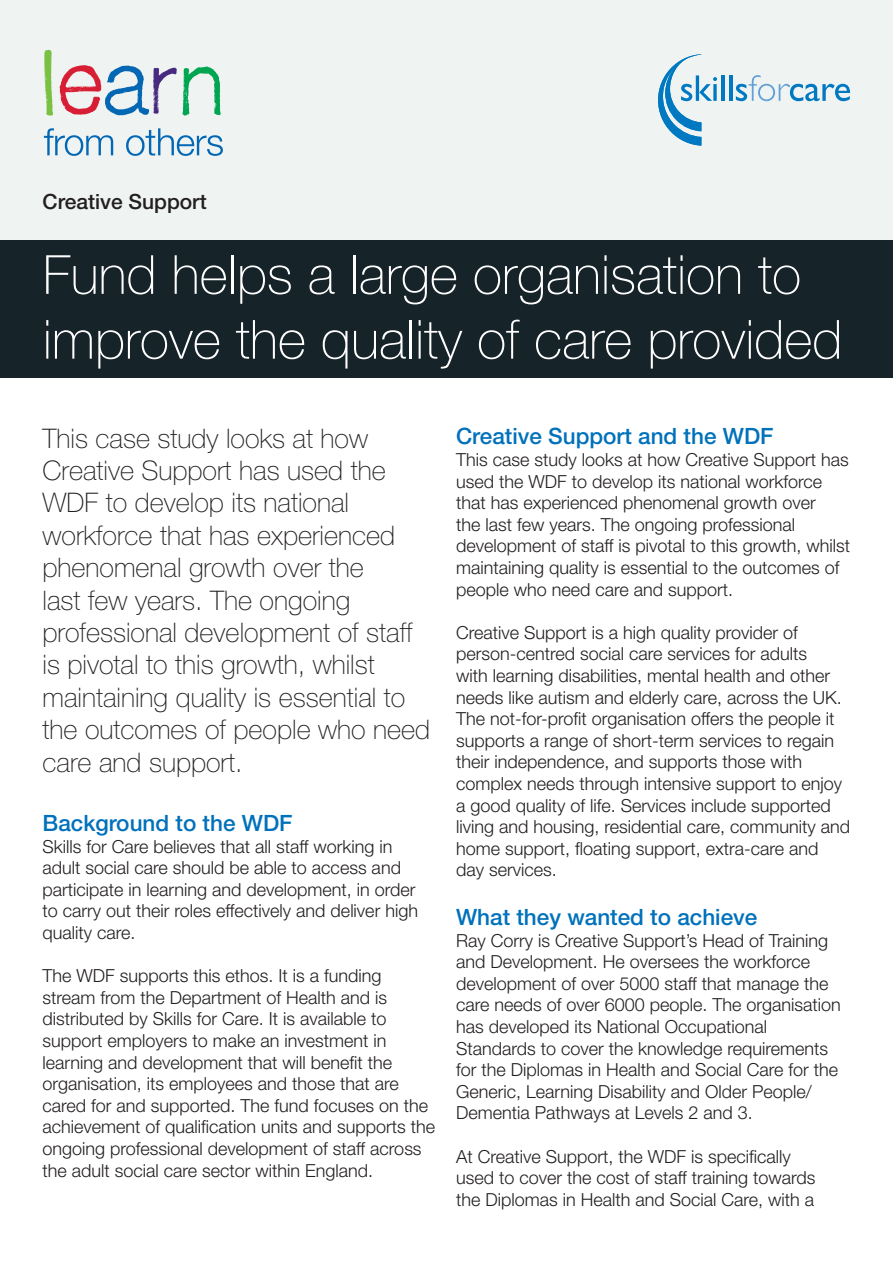
<style>
.page{position:relative;width:893px;height:1263px;background:#fff}
.page>*{position:absolute;margin:0;border:0;box-sizing:border-box;transform-origin:0 0}
.t1{font:100 54px/64.8px "Helvetica Neue LT Std";color:#fff}
.t2{font:100 27px/32.4px "Helvetica Neue LT Std";color:#231f20}
.t3{font:500 22.5px "Helvetica Neue LT Std";color:#0071bb}
.t4{font:500 21px "Helvetica Neue LT Std";color:#231f20}
.t5{font:300 18px/21.6px "Helvetica Neue LT Std";color:#231f20}
</style>
<div class="page">
<div style="left:0;top:0;width:893px;height:242px;background:#eff4f3"></div>
<div style="left:0;top:240px;width:893px;height:138px;background:#162329"></div>
<svg style="left:658px;top:54px;width:59px;height:92px"></svg>
<hr style="left:721px;top:75px;width:3px;height:26px;background:#0079c2">
<hr style="left:729px;top:75px;width:3px;height:26px;background:#0079c2">
<svg style="left:736px;top:75px;width:114px;height:26px"></svg>
<svg style="left:44px;top:128px;width:69px;height:28px"></svg>
<svg style="left:126px;top:128px;width:97px;height:28px"></svg>
<svg style="left:44px;top:50px;width:9px;height:66px"></svg>
<svg style="left:59px;top:65px;width:162px;height:51px"></svg>
<p class="t4" style="left:43px;top:189px;width:166px">Creative Support</p>
<p class="t1" style="left:43px;top:242px;width:801px">Fund helps a large organisation to improve the quality of care provided</p>
<p class="t2" style="left:43px;top:422px;width:389px">This case study looks at how<br>Creative Support has used the<br>WDF to develop its national workforce that has experienced phenomenal growth over the<br>last few years. The ongoing professional development of staff is pivotal to this growth, whilst maintaining quality is essential to the outcomes of people who need care and support.</p>
<p class="t3" style="left:43px;top:809px;width:252px">Background to the WDF</p>
<p class="t5" style="left:43px;top:835px;width:377px">Skills for Care believes that all staff working in adult social care should be able to access and participate in learning and development, in order to carry out their roles effectively and deliver high quality care.</p>
<p class="t5" style="left:43px;top:964px;width:394px">The WDF supports this ethos. It is a funding stream from the Department of Health and is distributed by Skills for Care. It is available to support employers to make an investment in learning and development that will benefit the organisation, its employees and those that are cared for and supported. The fund focuses on the achievement of qualification units and supports the ongoing professional development of staff across the adult social care sector within England.</p>
<p class="t3" style="left:456px;top:423px;width:319px">Creative Support and the WDF</p>
<p class="t5" style="left:456px;top:448px;width:396px">This case study looks at how Creative Support has used the WDF to develop its national workforce that has experienced phenomenal growth over<br>the last few years. The ongoing professional development of staff is pivotal to this growth, whilst maintaining quality is essential to the outcomes of people who need care and support.</p>
<p class="t5" style="left:456px;top:621px;width:396px">Creative Support is a high quality provider of person-centred social care services for adults<br>with learning disabilities, mental health and other needs like autism and elderly care, across the UK.<br>The not-for-profit organisation offers the people it supports a range of short-term services to regain their independence, and supports those with complex needs through intensive support to enjoy a good quality of life. Services include supported living and housing, residential care, community and home support, floating support, extra-care and day services.</p>
<p class="t3" style="left:456px;top:903px;width:303px">What they wanted to achieve</p>
<p class="t5" style="left:456px;top:929px;width:386px">Ray Corry is Creative Support’s Head of Training and Development. He oversees the workforce development of over 5000 staff that manage the care needs of over 6000 people. The organisation has developed its National Occupational Standards to cover the knowledge requirements for the Diplomas in Health and Social Care for the Generic, Learning Disability and Older People/ Dementia Pathways at Levels 2 and 3.</p>
<p class="t5" style="left:456px;top:1145px;width:361px">At Creative Support, the WDF is specifically used to cover the cost of staff training towards the Diplomas in Health and Social Care, with a</p>
</div>
